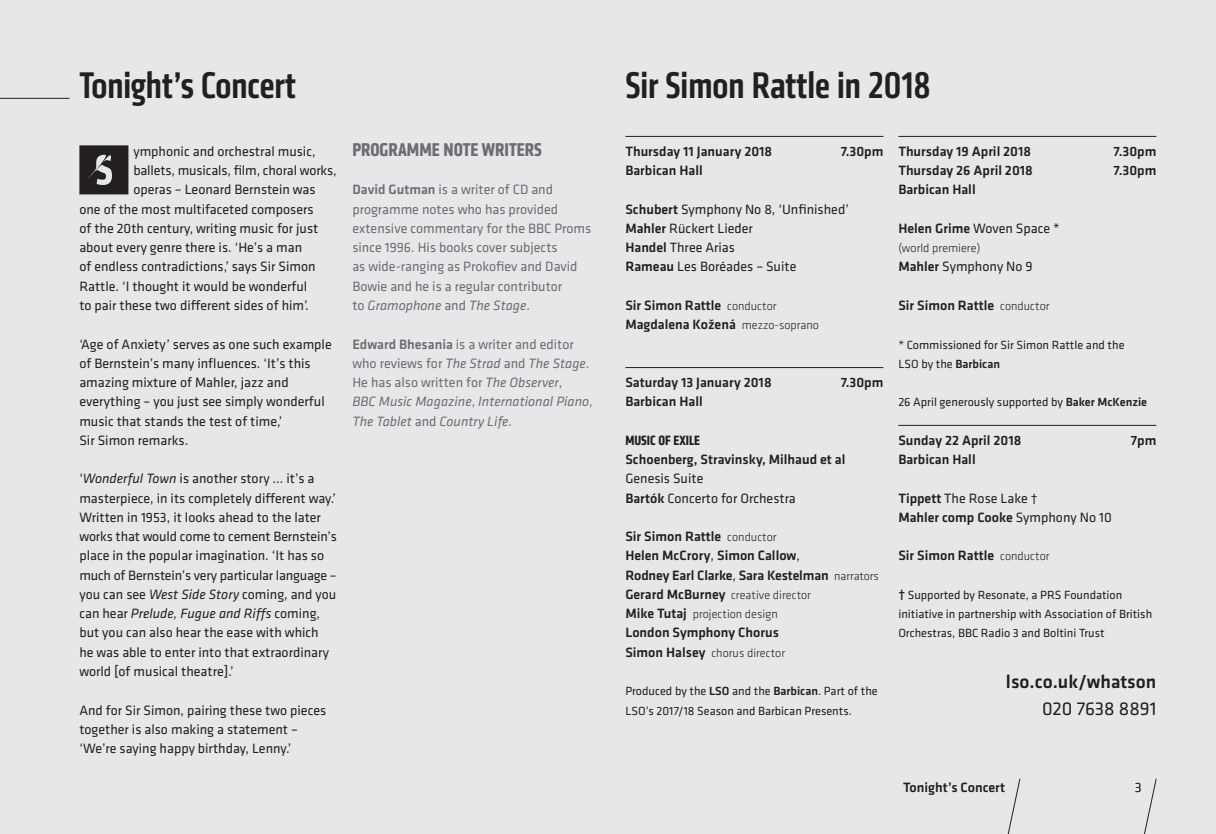
<style>
.page{position:relative;width:1216px;height:834px;background:#fff}
.page>*{position:absolute;margin:0;border:0;box-sizing:border-box;transform-origin:0 0}
.t1{font:500 38.5px "Klavika Condensed";color:#231f20}
.t2{font:700 19.25px "Klavika Condensed";color:#6c6d70}
.t3{font:500 19.25px "Klavika";color:#231f20}
.t4{font:19.25px "Klavika";color:#231f20}
.t5{font:14px/19.2px "Klavika";color:#231f20}
.t6{font:500 14px/19.2px "Klavika";color:#231f20}
.t7{font:14px/19.2px "Klavika";color:#6c6d70}
.t8{font:italic 14px/19.2px "Klavika";color:#6c6d70}
.t9{font:700 14px "Klavika Condensed";color:#231f20}
.t10{font:300 14px "Klavika";color:#231f20}
.t11{font:12.25px/19.2px "Klavika";color:#231f20}
.t12{font:300 12.25px/19.2px "Klavika";color:#231f20}
.s1{font-style:italic}
.s2{font-weight:500}
.s3{font-weight:500;font-style:normal}
.s4{font-style:normal}
.s5{font-weight:300;font-size:12.25px}
.s6{font-weight:400}
.s7{font-weight:500;font-size:14px}
</style>
<div class="page">
<div style="left:0;top:0;width:1215px;height:833px;background:#e6e7e9"></div>
<svg style="left:1008px;top:778px;width:12px;height:55px"></svg>
<svg style="left:1144px;top:778px;width:12px;height:55px"></svg>
<hr style="left:0;top:98px;width:69px;height:1px;background:#231f20">
<hr style="left:625px;top:136px;width:258px;height:1px;background:#231f20">
<hr style="left:625px;top:367px;width:258px;height:1px;background:#231f20">
<hr style="left:898px;top:136px;width:258px;height:1px;background:#231f20">
<hr style="left:898px;top:425px;width:258px;height:1px;background:#231f20">
<svg style="left:79px;top:145px;width:49px;height:49px"></svg>
<h1 class="t1" style="left:79px;top:61px;width:218px">Tonight’s Concert</h1>
<p class="t5" style="left:133px;top:141px;width:184px">ymphonic and orchestral music,</p>
<p class="t5" style="left:133px;top:160px;width:205px">ballets, musicals, film, choral works,</p>
<p class="t5" style="left:133px;top:180px;width:184px">operas – Leonard Bernstein was</p>
<p class="t5" style="left:79px;top:199px;width:236px">one of the most multifaceted composers</p>
<p class="t5" style="left:79px;top:218px;width:240px">of the 20th century, writing music for just</p>
<p class="t5" style="left:79px;top:237px;width:224px">about every genre there is. ‘He’s a man</p>
<p class="t5" style="left:79px;top:257px;width:238px">of endless contradictions,’ says Sir Simon</p>
<p class="t5" style="left:79px;top:276px;width:229px">Rattle. ‘I thought it would be wonderful</p>
<p class="t5" style="left:79px;top:295px;width:231px">to pair these two different sides of him’.</p>
<p class="t5" style="left:79px;top:334px;width:254px">‘Age of Anxiety’ serves as one such example of Bernstein’s many influences. ‘It’s this amazing mixture of Mahler, jazz and everything – you just see simply wonderful music that stands the test of time,’<br>Sir Simon remarks.</p>
<p class="t5" style="left:79px;top:468px;width:259px">‘<span class="s1">Wonderful Town</span> is another story ... it’s a masterpiece, in its completely different way.’ Written in 1953, it looks ahead to the later works that would come to cement Bernstein’s place in the popular imagination. ‘It has so much of Bernstein’s very particular language – you can see <span class="s1">West Side Story</span> coming, and you can hear <span class="s1">Prelude, Fugue and Riffs</span> coming, but you can also hear the ease with which<br>he was able to enter into that extraordinary world [of musical theatre].’</p>
<p class="t5" style="left:79px;top:699px;width:248px">And for Sir Simon, pairing these two pieces together is also making a statement – ‘We’re saying happy birthday, Lenny.’</p>
<h2 class="t2" style="left:352px;top:137px;width:191px">PROGRAMME NOTE WRITERS</h2>
<p class="t7" style="left:352px;top:180px;width:240px"><span class="s2">David Gutman</span> is a writer of CD and programme notes who has provided extensive commentary for the BBC Proms since 1996. His books cover subjects<br>as wide-ranging as Prokofiev and David Bowie and he is a regular contributor<br>to <span class="s1">Gramophone</span> and <span class="s1">The Stage</span>.</p>
<p class="t8" style="left:352px;top:334px;width:242px"><span class="s3">Edward Bhesania</span> <span class="s4">is a writer and editor who reviews for</span> The Strad <span class="s4">and</span> The Stage<span class="s4">.<br>He has also written for</span> The Observer<span class="s4">,<br></span>BBC Music Magazine<span class="s4">,</span> International Piano<span class="s4">, </span>The Tablet <span class="s4">and</span> Country Life<span class="s4">.</span></p>
<h1 class="t1" style="left:625px;top:61px;width:307px">Sir Simon Rattle in 2018</h1>
<p class="t6" style="left:625px;top:141px;width:148px">Thursday 11 January 2018</p>
<p class="t6" style="left:840px;top:141px;width:44px">7.30pm</p>
<p class="t6" style="left:625px;top:160px;width:79px">Barbican Hall</p>
<p class="t5" style="left:625px;top:199px;width:225px"><span class="s2">Schubert</span> Symphony No 8, ‘Unfinished’<br><span class="s2">Mahler</span> Rückert Lieder<br><span class="s2">Handel</span> Three Arias<br><span class="s2">Rameau</span> Les Boréades – Suite</p>
<p class="t6" style="left:625px;top:295px;width:195px">Sir Simon Rattle <span class="s5">conductor<br></span>Magdalena Kožená <span class="s5">mezzo-soprano</span></p>
<p class="t6" style="left:625px;top:372px;width:148px">Saturday 13 January 2018</p>
<p class="t6" style="left:840px;top:372px;width:44px">7.30pm</p>
<p class="t6" style="left:625px;top:391px;width:79px">Barbican Hall</p>
<p class="t9" style="left:625px;top:431px;width:76px">MUSIC OF EXILE</p>
<p class="t6" style="left:625px;top:449px;width:221px">Schoenberg, Stravinsky, Milhaud et al</p>
<p class="t5" style="left:625px;top:468px;width:172px">Genesis Suite<br><span class="s2">Bartók</span> Concerto for Orchestra</p>
<p class="t6" style="left:625px;top:526px;width:255px">Sir Simon Rattle <span class="s5">conductor<br></span>Helen McCrory<span class="s6">,</span> Simon Callow<span class="s6">,<br></span>Rodney Earl Clarke<span class="s6">,</span> Sara Kestelman <span class="s5">narrators</span></p>
<p class="t12" style="left:625px;top:585px;width:187px"><span class="s7">Gerard McBurney</span> creative director<br><span class="s7">Mike Tutaj</span> projection design</p>
<p class="t6" style="left:625px;top:622px;width:155px">London Symphony Chorus</p>
<p class="t12" style="left:625px;top:642px;width:161px"><span class="s7">Simon Halsey</span> chorus director</p>
<p class="t11" style="left:625px;top:681px;width:254px">Produced by the <span class="s2">LSO</span> and the <span class="s2">Barbican</span>. Part of the<br>LSO’s 2017/18 Season and Barbican Presents.</p>
<p class="t6" style="left:898px;top:141px;width:134px">Thursday 19 April 2018</p>
<p class="t6" style="left:1113px;top:141px;width:44px">7.30pm</p>
<p class="t6" style="left:898px;top:160px;width:136px">Thursday 26 April 2018</p>
<p class="t6" style="left:1113px;top:160px;width:44px">7.30pm</p>
<p class="t6" style="left:898px;top:180px;width:79px">Barbican Hall</p>
<p class="t5" style="left:898px;top:218px;width:163px"><span class="s2">Helen Grime</span> Woven Space *</p>
<p class="t12" style="left:898px;top:238px;width:84px">(world premiere)</p>
<p class="t5" style="left:898px;top:257px;width:136px"><span class="s2">Mahler</span> Symphony No 9</p>
<p class="t6" style="left:898px;top:295px;width:153px">Sir Simon Rattle <span class="s5">conductor</span></p>
<p class="t11" style="left:898px;top:334px;width:228px">* Commissioned for Sir Simon Rattle and the<br>LSO by the <span class="s2">Barbican</span></p>
<p class="t11" style="left:898px;top:392px;width:250px">26 April generously supported by <span class="s2">Baker McKenzie</span></p>
<p class="t6" style="left:898px;top:430px;width:124px">Sunday 22 April 2018</p>
<p class="t6" style="left:1130px;top:430px;width:27px">7pm</p>
<p class="t6" style="left:898px;top:449px;width:79px">Barbican Hall</p>
<p class="t5" style="left:898px;top:488px;width:215px"><span class="s2">Tippett</span> The Rose Lake †<br><span class="s2">Mahler comp Cooke</span> Symphony No 10</p>
<p class="t6" style="left:898px;top:545px;width:153px">Sir Simon Rattle <span class="s5">conductor</span></p>
<p class="t11" style="left:898px;top:584px;width:255px"><span class="s7">†</span> Supported by Resonate, a PRS Foundation initiative in partnership with Association of British<br>Orchestras, BBC Radio 3 and Boltini Trust</p>
<h2 class="t3" style="left:1005px;top:668px;width:152px">lso.co.uk/whatson</h2>
<h2 class="t4" style="left:1042px;top:695px;width:116px">020 7638 8891</h2>
<p class="t6" style="left:903px;top:776px;width:103px">Tonight’s Concert</p>
<p class="t10" style="left:1134px;top:778px;width:8px">3</p>
</div>
